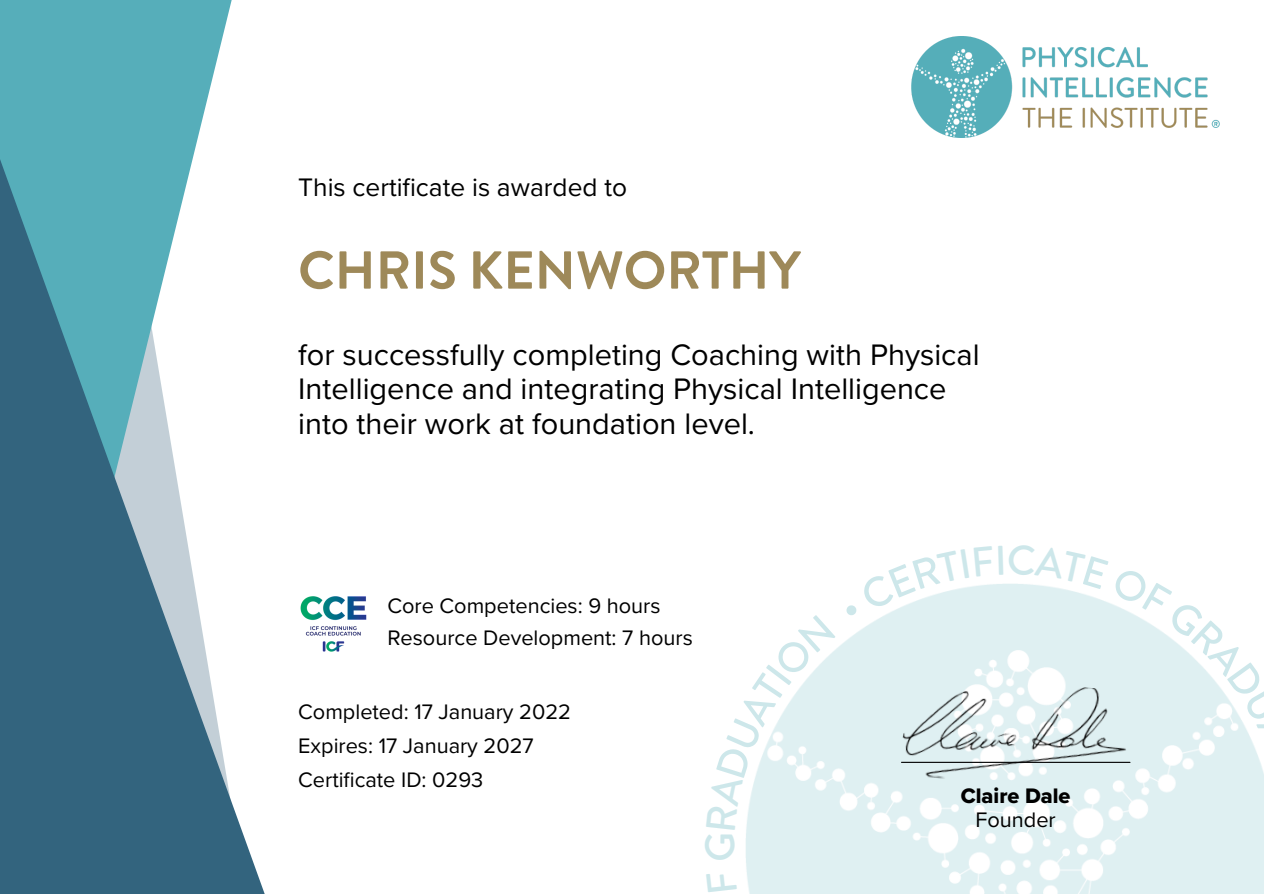
<style>
.page{position:relative;width:1264px;height:894px;background:#fff}
.page>*{position:absolute;margin:0;border:0;box-sizing:border-box;transform-origin:0 0}
.t1{font:700 53.25px "Brandon Grotesque";color:#9e8959}
.t2{font:30.75px "Proxima Nova";color:#000}
.t3{font:26.25px "Proxima Nova";color:#000}
.t4{font:21.75px "Proxima Nova";color:#000}
.t5{font:21.75px "Proxima Nova Extrabld";color:#000}
</style>
<div class="page">
<img style="left:746px;top:642px;width:517px;height:251px">
<div style="left:0;top:0;width:232px;height:153px;background:#56aeba"></div>
<svg style="left:0;top:153px;width:265px;height:740px"></svg>
<img style="left:911px;top:37px;width:307px;height:100px">
<img style="left:898px;top:722px;width:250px;height:76px">
<hr style="left:901px;top:761px;width:228px;height:1px;background:#000">
<img style="left:300px;top:596px;width:67px;height:56px">
<svg style="left:746px;top:642px;width:89px;height:218px"></svg>
<svg style="left:844px;top:584px;width:419px;height:138px"></svg>
<p class="t3" style="left:298px;top:172px;width:330px">This certificate is awarded to</p>
<p class="t1" style="left:298px;top:232px;width:504px">CHRIS KENWORTHY</p>
<p class="t2" style="left:298px;top:336px;width:683px">for successfully completing Coaching with Physical</p>
<p class="t2" style="left:298px;top:371px;width:649px">Intelligence and integrating Physical Intelligence</p>
<p class="t2" style="left:298px;top:405px;width:458px">into their work at foundation level.</p>
<p class="t4" style="left:387px;top:593px;width:274px">Core Competencies: 9 hours</p>
<p class="t4" style="left:387px;top:624px;width:307px">Resource Development: 7 hours</p>
<p class="t4" style="left:298px;top:698px;width:274px">Completed: 17 January 2022</p>
<p class="t4" style="left:298px;top:732px;width:237px">Expires: 17 January 2027</p>
<p class="t4" style="left:298px;top:766px;width:187px">Certificate ID: 0293</p>
<p class="t5" style="left:960px;top:783px;width:111px">Claire Dale</p>
<p class="t4" style="left:975px;top:806px;width:82px">Founder</p>
</div>
